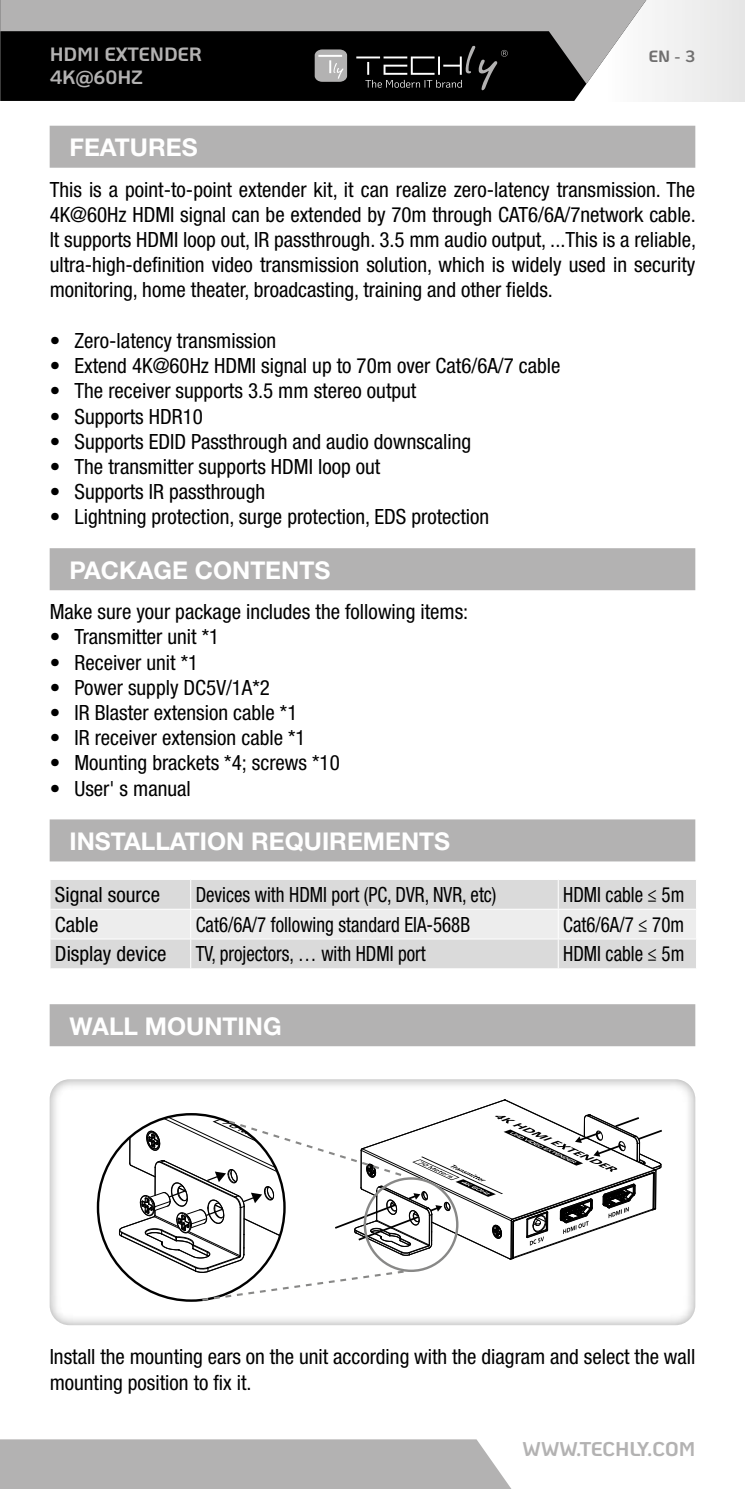
<style>
.page{position:relative;width:745px;height:1489px;background:#fff}
.page>*{position:absolute;margin:0;border:0;box-sizing:border-box;transform-origin:0 0}
.t1{font:700 24.5px "Helvetica Neue LT Std";color:#fff}
.t2{font:condensed 21px/25.2px "Helvetica Neue LT Std";color:#000;text-align:justify}
.t3{font:condensed 21px "Helvetica Neue LT Std";color:#000;scale:.9 1}
.t4{font:700 19.95px "Ko Ho";color:#b3b2b2}
.t5{font:700 19.25px/23.1px "Ko Ho";color:#b3b2b2}
.t6{font:700 16.45px "Ko Ho";color:#706f6f}
</style>
<div class="page">
<div style="left:0;top:1439px;width:511px;height:49px;background:#b3b2b2"></div>
<div style="left:50px;top:126px;width:644px;height:42px;background:#b3b2b2"></div>
<div style="left:50px;top:548px;width:644px;height:42px;background:#b3b2b2"></div>
<div style="left:50px;top:819px;width:644px;height:42px;background:#b3b2b2"></div>
<div style="left:50px;top:1004px;width:644px;height:42px;background:#b3b2b2"></div>
<svg style="left:50px;top:880px;width:646px;height:88px;background:#e1e1e1"></svg>
<div style="left:48px;top:1072px;width:651px;height:256px;background:#000;opacity:.45"></div>
<svg style="left:1px;top:84px;width:645px;height:17px;background:#1c1c1c"></svg>
<svg style="left:0;top:0;width:1px;height:101px"></svg>
<svg style="left:1px;top:0;width:666px;height:84px;background:#636363"></svg>
<hr style="left:356px;top:56px;width:24px;height:2px;background:#fff">
<svg style="left:314px;top:49px;width:33px;height:33px"></svg>
<svg style="left:365px;top:46px;width:142px;height:44px;background:#201f1f"></svg>
<p class="t5" style="left:50px;top:43px;width:154px">HDMI EXTENDER<br>4K@60HZ</p>
<p class="t6" style="left:648px;top:42px;width:48px">EN - 3</p>
<p class="t1" style="left:69px;top:133px;width:129px">FEATURES</p>
<p class="t2" style="left:50px;top:176px;width:647px">This is a point-to-point extender kit, it can realize zero-latency transmission. The 4K@60Hz HDMI signal can be extended by 70m through CAT6/6A/7network cable.<br>It supports HDMI loop out, IR passthrough. 3.5 mm audio output, ...This is a reliable, ultra-high-definition video transmission solution, which is widely used in security monitoring, home theater, broadcasting, training and other fields.</p>
<p class="t2" style="left:50px;top:328px;width:228px">• Zero-latency transmission</p>
<p class="t2" style="left:50px;top:353px;width:512px">• Extend 4K@60Hz HDMI signal up to 70m over Cat6/6A/7 cable</p>
<p class="t2" style="left:50px;top:378px;width:368px">• The receiver supports 3.5 mm stereo output</p>
<p class="t2" style="left:50px;top:403px;width:155px">• Supports HDR10</p>
<p class="t2" style="left:50px;top:428px;width:423px">• Supports EDID Passthrough and audio downscaling</p>
<p class="t2" style="left:50px;top:454px;width:332px">• The transmitter supports HDMI loop out</p>
<p class="t2" style="left:50px;top:479px;width:217px">• Supports IR passthrough</p>
<p class="t2" style="left:50px;top:504px;width:441px">• Lightning protection, surge protection, EDS protection</p>
<p class="t1" style="left:69px;top:555px;width:262px">PACKAGE CONTENTS</p>
<p class="t2" style="left:50px;top:599px;width:420px">Make sure your package includes the following items:</p>
<p class="t2" style="left:50px;top:624px;width:171px">• Transmitter unit *1</p>
<p class="t2" style="left:50px;top:649px;width:150px">• Receiver unit *1</p>
<p class="t2" style="left:50px;top:674px;width:222px">• Power supply DC5V/1A*2</p>
<p class="t2" style="left:50px;top:699px;width:249px">• IR Blaster extension cable *1</p>
<p class="t2" style="left:50px;top:725px;width:257px">• IR receiver extension cable *1</p>
<p class="t2" style="left:50px;top:750px;width:291px">• Mounting brackets *4; screws *10</p>
<p class="t2" style="left:50px;top:775px;width:142px">• User' s manual</p>
<p class="t1" style="left:69px;top:826px;width:382px">INSTALLATION REQUIREMENTS</p>
<p class="t2" style="left:55px;top:881px;width:106px">Signal source</p>
<p class="t3" style="left:195px;top:882px;width:335px">Devices with HDMI port (PC, DVR, NVR, etc)</p>
<p class="t3" style="left:563px;top:882px;width:136px">HDMI cable ≤ 5m</p>
<p class="t2" style="left:55px;top:911px;width:45px">Cable</p>
<p class="t3" style="left:195px;top:912px;width:306px">Cat6/6A/7 following standard EIA-568B</p>
<p class="t3" style="left:563px;top:912px;width:136px">Cat6/6A/7 ≤ 70m</p>
<p class="t2" style="left:55px;top:941px;width:113px">Display device</p>
<p class="t3" style="left:195px;top:941px;width:257px">TV, projectors, … with HDMI port</p>
<p class="t3" style="left:563px;top:941px;width:136px">HDMI cable ≤ 5m</p>
<p class="t1" style="left:69px;top:1011px;width:213px">WALL MOUNTING</p>
<p class="t2" style="left:50px;top:1344px;width:646px">Install the mounting ears on the unit according with the diagram and select the wall mounting position to fix it.</p>
<p class="t4" style="left:522px;top:1432px;width:174px">WWW.TECHLY.COM</p>
</div>
